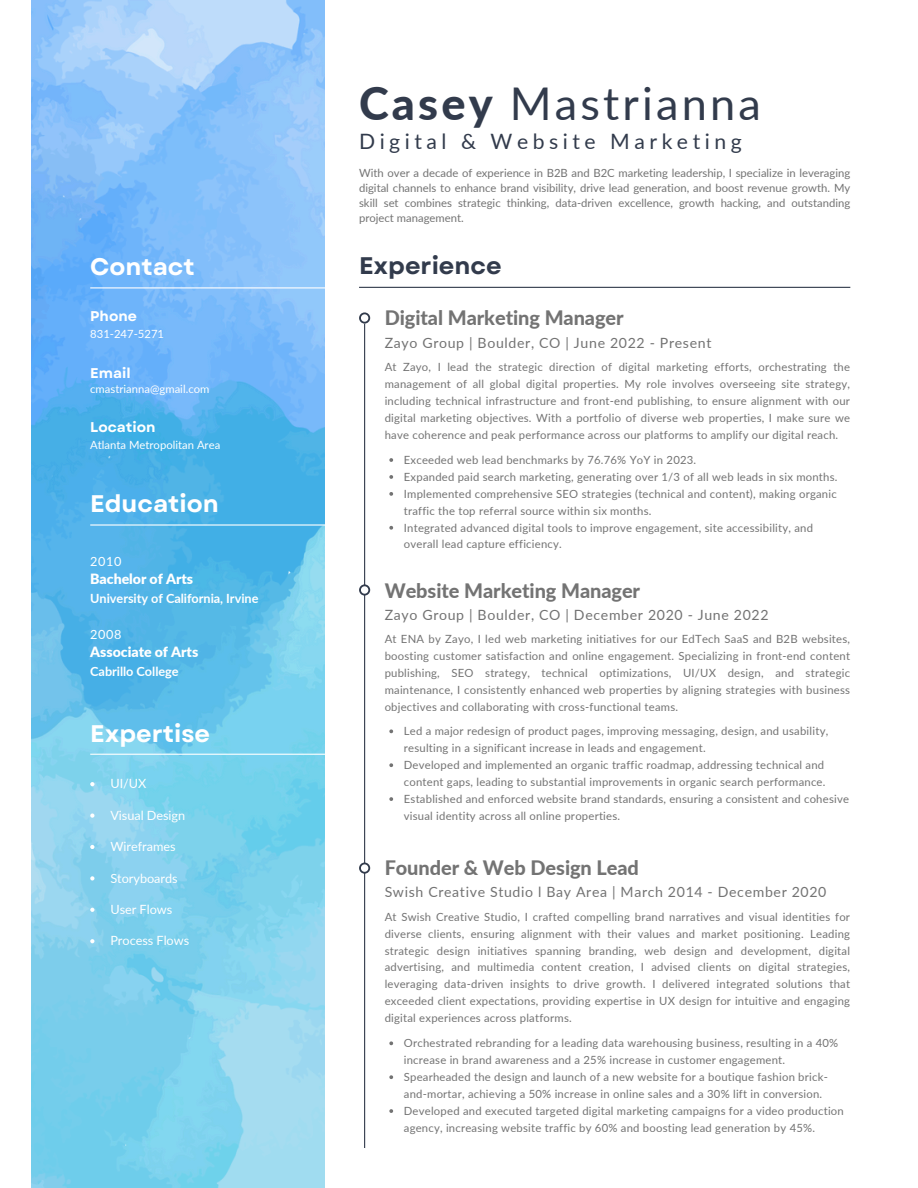
<style>
.page{position:relative;width:918px;height:1188px;background:#fff}
.page>*{position:absolute;margin:0;border:0;box-sizing:border-box;transform-origin:0 0}
.t1{font:45.15px "Lato";letter-spacing:.07em;color:#323b4c}
.t2{font:700 24px "Garet";color:#fff}
.t3{font:700 24px "Garet";color:#323b4c}
.t4{font:21.15px "Lato";letter-spacing:.215em;color:#323b4c}
.t5{font:800 19.95px "Lato";letter-spacing:-.005em;color:#737373}
.t6{font:14.1px "Lato";letter-spacing:.045em;color:#737373}
.t7{font:900 14.1px "Lato";letter-spacing:-.005em;color:#fff}
.t8{font:700 14.1px "Garet";color:#fff}
.t9{font:12.75px "Lato";letter-spacing:-.005em;color:#fff}
.t10{font:700 12.75px "Lato";letter-spacing:-.005em;color:#fff}
.t11{font:11.25px/17px "Lato";letter-spacing:.02em;color:#737373}
.t12{font:11.25px "Lato";color:#fff}
.s1{font-weight:800}
</style>
<div class="page">
<img style="left:32px;top:0;width:292px;height:1188px">
<hr style="left:90px;top:287px;width:240px;height:1px;background:#fff">
<hr style="left:90px;top:524px;width:240px;height:2px;background:#fff">
<hr style="left:359px;top:287px;width:491px;height:1px;background:#323b4c">
<hr style="left:364px;top:324px;width:1px;height:828px;background:#323b4c">
<svg style="left:359px;top:312px;width:11px;height:12px"></svg>
<div style="left:361px;top:314px;width:7px;height:8px;background:#fff;border-radius:50%"></div>
<svg style="left:359px;top:584px;width:11px;height:12px"></svg>
<div style="left:361px;top:586px;width:7px;height:8px;background:#fff;border-radius:50%"></div>
<svg style="left:359px;top:863px;width:11px;height:11px"></svg>
<div style="left:361px;top:864px;width:7px;height:8px;background:#fff;border-radius:50%"></div>
<svg style="left:90px;top:782px;width:4px;height:4px"></svg>
<svg style="left:90px;top:813px;width:4px;height:5px"></svg>
<svg style="left:90px;top:845px;width:4px;height:4px"></svg>
<svg style="left:90px;top:876px;width:4px;height:5px"></svg>
<svg style="left:90px;top:908px;width:4px;height:4px"></svg>
<svg style="left:90px;top:939px;width:4px;height:4px"></svg>
<hr style="left:90px;top:754px;width:240px;height:1px;background:#fff">
<div style="left:361px;top:1148px;width:7px;height:7px;background:#fff;border-radius:50%"></div>
<svg style="left:389px;top:458px;width:4px;height:4px"></svg>
<svg style="left:389px;top:475px;width:4px;height:4px"></svg>
<svg style="left:389px;top:492px;width:4px;height:4px"></svg>
<svg style="left:389px;top:526px;width:4px;height:4px"></svg>
<svg style="left:389px;top:1041px;width:4px;height:4px"></svg>
<svg style="left:389px;top:1075px;width:4px;height:4px"></svg>
<svg style="left:389px;top:1109px;width:4px;height:4px"></svg>
<svg style="left:389px;top:729px;width:4px;height:4px"></svg>
<svg style="left:389px;top:763px;width:4px;height:4px"></svg>
<svg style="left:389px;top:797px;width:4px;height:4px"></svg>
<h2 class="t2" style="left:90px;top:250px;width:106px">Contact</h2>
<h5 class="t8" style="left:90px;top:306px;width:48px">Phone</h5>
<p class="t12" style="left:90px;top:327px;width:75px">831-247-5271</p>
<h5 class="t8" style="left:90px;top:362px;width:42px">Email</h5>
<p class="t12" style="left:90px;top:382px;width:121px">cmastrianna@gmail.com</p>
<h2 class="t8" style="left:90px;top:417px;width:67px">Location</h2>
<p class="t12" style="left:90px;top:438px;width:132px">Atlanta Metropolitan Area</p>
<h5 class="t2" style="left:90px;top:487px;width:130px">Education</h5>
<h3 class="t9" style="left:90px;top:553px;width:33px">2010</h3>
<p class="t7" style="left:90px;top:570px;width:104px">Bachelor of Arts</p>
<h1 class="t10" style="left:90px;top:591px;width:170px">University of California, Irvine</h1>
<h6 class="t9" style="left:90px;top:626px;width:33px">2008</h6>
<h2 class="t7" style="left:90px;top:643px;width:110px">Associate of Arts</h2>
<h4 class="t10" style="left:90px;top:664px;width:90px">Cabrillo College</h4>
<h6 class="t2" style="left:90px;top:716px;width:121px">Expertise</h6>
<p class="t9" style="left:110px;top:776px;width:38px">UI/UX</p>
<p class="t9" style="left:110px;top:807px;width:76px">Visual Design</p>
<h3 class="t9" style="left:110px;top:839px;width:67px">Wireframes</h3>
<p class="t9" style="left:110px;top:870px;width:69px">Storyboards</p>
<p class="t9" style="left:110px;top:901px;width:63px">User Flows</p>
<p class="t9" style="left:110px;top:933px;width:80px">Process Flows</p>
<p class="t1" style="left:359px;top:75px;width:403px"><span class="s1">Casey</span> Mastrianna</p>
<h5 class="t4" style="left:359px;top:128px;width:384px">Digital &amp; Website Marketing</h5>
<p class="t11" style="left:359px;top:165px;width:493px;line-height:15px;text-align:justify">With over a decade of experience in B2B and B2C marketing leadership, I specialize in leveraging digital channels to enhance brand visibility, drive lead generation, and boost revenue growth. My skill set combines strategic thinking, data-driven excellence, growth hacking, and outstanding project management.</p>
<p class="t3" style="left:359px;top:248px;width:144px">Experience</p>
<p class="t5" style="left:385px;top:305px;width:241px">Digital Marketing Manager</p>
<p class="t6" style="left:385px;top:334px;width:328px">Zayo Group | Boulder, CO | June 2022 - Present</p>
<h5 class="t11" style="left:385px;top:359px;width:467px;text-align:justify">At Zayo, I lead the strategic direction of digital marketing efforts, orchestrating the management of all global digital properties. My role involves overseeing site strategy, including technical infrastructure and front-end publishing, to ensure alignment with our digital marketing objectives. With a portfolio of diverse web properties, I make sure we have coherence and peak performance across our platforms to amplify our digital reach.</h5>
<p class="t11" style="left:404px;top:451px;width:294px">Exceeded web lead benchmarks by 76.76% YoY in 2023.</p>
<p class="t11" style="left:404px;top:468px;width:435px">Expanded paid search marketing, generating over 1/3 of all web leads in six months.</p>
<p class="t11" style="left:404px;top:485px;width:434px">Implemented comprehensive SEO strategies (technical and content), making organic traffic the top referral source within six months.</p>
<p class="t11" style="left:404px;top:519px;width:411px">Integrated advanced digital tools to improve engagement, site accessibility, and overall lead capture efficiency.</p>
<p class="t5" style="left:385px;top:578px;width:257px">Website Marketing Manager</p>
<p class="t6" style="left:385px;top:606px;width:385px">Zayo Group | Boulder, CO | December 2020 - June 2022</p>
<p class="t11" style="left:385px;top:631px;width:467px;text-align:justify">At ENA by Zayo, I led web marketing initiatives for our EdTech SaaS and B2B websites, boosting customer satisfaction and online engagement. Specializing in front-end content publishing, SEO strategy, technical optimizations, UI/UX design, and strategic maintenance, I consistently enhanced web properties by aligning strategies with business objectives and collaborating with cross-functional teams.</p>
<p class="t11" style="left:404px;top:722px;width:426px">Led a major redesign of product pages, improving messaging, design, and usability, resulting in a significant increase in leads and engagement.</p>
<p class="t11" style="left:404px;top:756px;width:423px">Developed and implemented an organic traffic roadmap, addressing technical and content gaps, leading to substantial improvements in organic search performance.</p>
<p class="t11" style="left:404px;top:790px;width:447px">Established and enforced website brand standards, ensuring a consistent and cohesive visual identity across all online properties.</p>
<p class="t5" style="left:385px;top:855px;width:256px">Founder &amp; Web Design Lead</p>
<p class="t6" style="left:385px;top:883px;width:443px">Swish Creative Studio l Bay Area | March 2014 - December 2020</p>
<h2 class="t11" style="left:385px;top:908px;width:467px;text-align:justify">At Swish Creative Studio, I crafted compelling brand narratives and visual identities for diverse clients, ensuring alignment with their values and market positioning. Leading strategic design initiatives spanning branding, web design and development, digital advertising, and multimedia content creation, I advised clients on digital strategies, leveraging data-driven insights to drive growth. I delivered integrated solutions that exceeded client expectations, providing expertise in UX design for intuitive and engaging digital experiences across platforms.</h2>
<h3 class="t11" style="left:404px;top:1034px;width:436px">Orchestrated rebranding for a leading data warehousing business, resulting in a 40% increase in brand awareness and a 25% increase in customer engagement.</h3>
<h6 class="t11" style="left:404px;top:1068px;width:426px">Spearheaded the design and launch of a new website for a boutique fashion brick&shy;and-mortar, achieving a 50% increase in online sales and a 30% lift in conversion.</h6>
<p class="t11" style="left:404px;top:1102px;width:442px">Developed and executed targeted digital marketing campaigns for a video production agency, increasing website traffic by 60% and boosting lead generation by 45%.</p>
</div>
